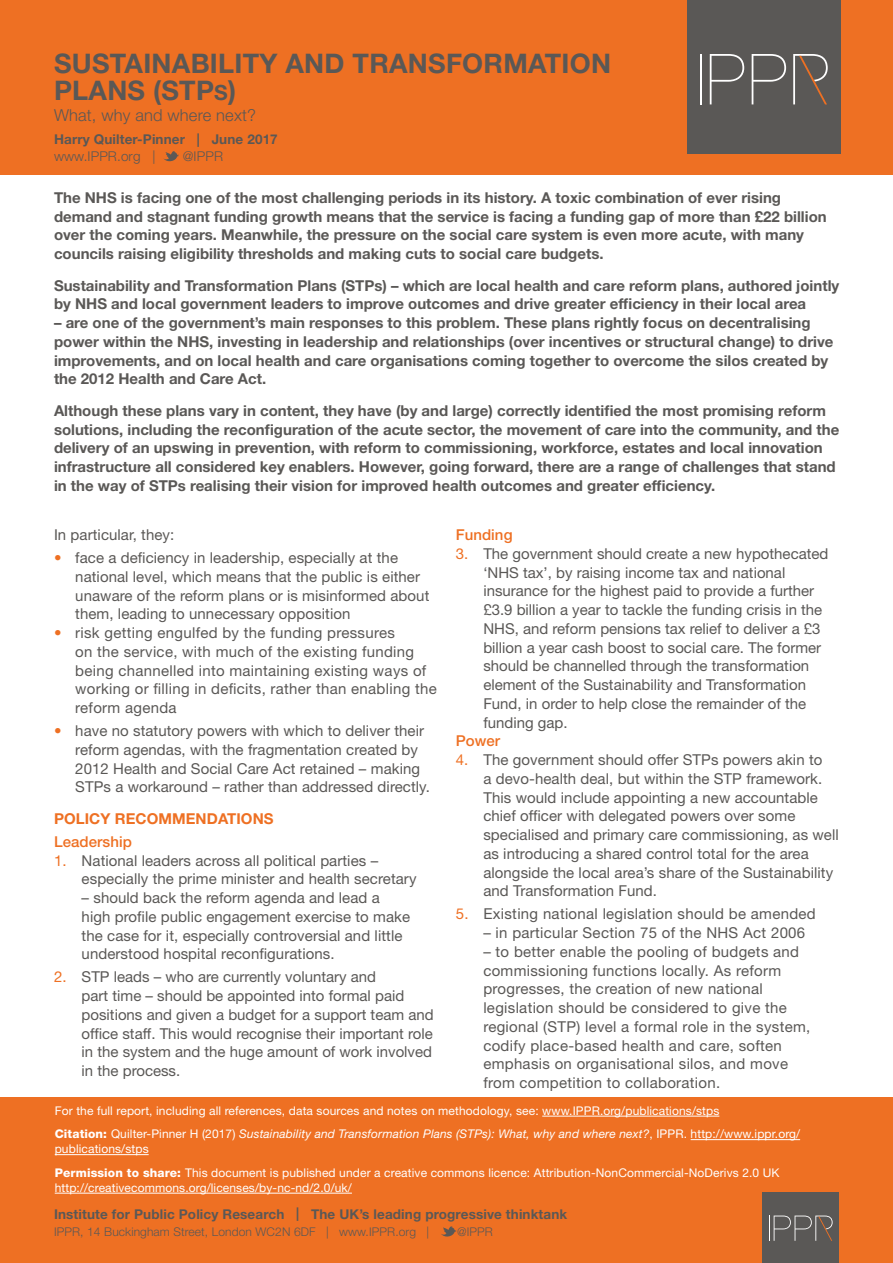
<style>
.page{position:relative;width:893px;height:1263px;background:#fff}
.page>*{position:absolute;margin:0;border:0;box-sizing:border-box;transform-origin:0 0}
.t1{font:700 27px/27px "Helvetica Neue LT Std";letter-spacing:.01em;color:#5a5856}
.t2{font:300 16.5px "Helvetica Neue LT Std";letter-spacing:.01em;color:#5a5856}
.t3{font:15px/18.8px "Helvetica Neue LT Std";letter-spacing:.005em;color:#5a5856}
.t4{font:700 15px/18.8px "Helvetica Neue LT Std";color:#5a5856}
.t5{font:500 15px "Helvetica Neue LT Std";letter-spacing:.005em;color:#ee7023}
.t6{font:700 15px "Helvetica Neue LT Std";letter-spacing:.005em;color:#ee7023}
.t7{font:700 13.5px "Helvetica Neue LT Std";letter-spacing:.01em;color:#5a5856}
.t8{font:300 13.5px "Helvetica Neue LT Std";letter-spacing:.01em;color:#5a5856}
.t9{font:12px/23.5px "Helvetica Neue LT Std";letter-spacing:.01em;color:#fff}
.t10{font:300 12px "Helvetica Neue LT Std";letter-spacing:.01em;color:#5a5856}
.s1{font-size:21px}
.s2{color:#ee7023}
.s3{font-weight:800}
.s4{font-style:italic}
</style>
<div class="page">
<div style="left:0;top:0;width:893px;height:174px;background:#ee7023"></div>
<svg style="left:163px;top:151px;width:16px;height:11px"></svg>
<div style="left:687px;top:0;width:153px;height:153px;background:#5a5856"></div>
<hr style="left:700px;top:54px;width:2px;height:50px;background:#fff">
<svg style="left:752px;top:54px;width:34px;height:50px"></svg>
<svg style="left:710px;top:54px;width:34px;height:50px"></svg>
<svg style="left:793px;top:54px;width:35px;height:50px"></svg>
<div style="left:0;top:1098px;width:893px;height:165px;background:#ee7023"></div>
<svg style="left:441px;top:1226px;width:16px;height:11px"></svg>
<div style="left:762px;top:1193px;width:77px;height:70px;background:#5a5856"></div>
<svg style="left:769px;top:1215px;width:64px;height:26px"></svg>
<hr style="left:542px;top:1116px;width:177px;height:1px;background:#fff">
<hr style="left:691px;top:1139px;width:109px;height:1px;background:#fff">
<hr style="left:55px;top:1154px;width:94px;height:1px;background:#fff">
<hr style="left:55px;top:1193px;width:297px;height:1px;background:#fff">
<h1 class="t1" style="left:54px;top:50px;width:559px">SUSTAINABILITY AND TRANSFORMATION<br>PLANS (STP<span class="s1">S</span>)</h1>
<p class="t2" style="left:54px;top:105px;width:204px">What, why and where next?</p>
<p class="t7" style="left:54px;top:131px;width:225px">Harry Quilter-Pinner | June 2017</p>
<p class="t8" style="left:54px;top:148px;width:103px">www.IPPR.org |</p>
<p class="t8" style="left:183px;top:148px;width:42px">@IPPR</p>
<p class="t4" style="left:54px;top:188px;width:774px">The NHS is facing one of the most challenging periods in its history. A toxic combination of ever rising demand and stagnant funding growth means that the service is facing a funding gap of more than £22 billion over the coming years. Meanwhile, the pressure on the social care system is even more acute, with many councils raising eligibility thresholds and making cuts to social care budgets.</p>
<p class="t4" style="left:54px;top:275px;width:787px">Sustainability and Transformation Plans (STPs) – which are local health and care reform plans, authored jointly by NHS and local government leaders to improve outcomes and drive greater efficiency in their local area</p>
<p class="t4" style="left:54px;top:313px;width:781px">– are one of the government’s main responses to this problem. These plans rightly focus on decentralising power within the NHS, investing in leadership and relationships (over incentives or structural change) to drive improvements, and on local health and care organisations coming together to overcome the silos created by the 2012 Health and Care Act.</p>
<p class="t4" style="left:54px;top:401px;width:787px">Although these plans vary in content, they have (by and large) correctly identified the most promising reform solutions, including the reconfiguration of the acute sector, the movement of care into the community, and the delivery of an upswing in prevention, with reform to commissioning, workforce, estates and local innovation infrastructure all considered key enablers. However, going forward, there are a range of challenges that stand in the way of STPs realising their vision for improved health outcomes and greater efficiency.</p>
<p class="t3" style="left:54px;top:525px;width:122px">In particular, they:</p>
<p class="t3" style="left:75px;top:548px;width:356px;text-indent:-21px"><span class="s2">•</span> face a deficiency in leadership, especially at the national level, which means that the public is either unaware of the reform plans or is misinformed about them, leading to unnecessary opposition</p>
<p class="t3" style="left:75px;top:623px;width:363px;text-indent:-21px"><span class="s2">•</span> risk getting engulfed by the funding pressures<br>on the service, with much of the existing funding being channelled into maintaining existing ways of working or filling in deficits, rather than enabling the reform agenda</p>
<p class="t3" style="left:75px;top:721px;width:356px;text-indent:-21px"><span class="s2">•</span> have no statutory powers with which to deliver their reform agendas, with the fragmentation created by 2012 Health and Social Care Act retained – making STPs a workaround – rather than addressed directly.</p>
<p class="t6" style="left:54px;top:809px;width:221px">POLICY RECOMMENDATIONS</p>
<p class="t5" style="left:54px;top:833px;width:79px">Leadership</p>
<p class="t3" style="left:82px;top:851px;width:336px;text-indent:-28px"><span class="s2">1.</span> National leaders across all political parties – especially the prime minister and health secretary</p>
<p class="t3" style="left:82px;top:888px;width:330px">– should back the reform agenda and lead a high profile public engagement exercise to make the case for it, especially controversial and little understood hospital reconfigurations.</p>
<p class="t3" style="left:82px;top:967px;width:354px;text-indent:-28px"><span class="s2">2.</span> STP leads – who are currently voluntary and<br>part time – should be appointed into formal paid positions and given a budget for a support team and office staff. This would recognise their important role in the system and the huge amount of work involved in the process.</p>
<p class="t5" style="left:456px;top:526px;width:58px">Funding</p>
<p class="t3" style="left:483px;top:544px;width:347px;text-indent:-28px"><span class="s2">3.</span> The government should create a new hypothecated ‘NHS tax’, by raising income tax and national insurance for the highest paid to provide a further £3.9 billion a year to tackle the funding crisis in the NHS, and reform pensions tax relief to deliver a £3 billion a year cash boost to social care. The former should be channelled through the transformation element of the Sustainability and Transformation Fund, in order to help close the remainder of the funding gap.</p>
<p class="t5" style="left:456px;top:732px;width:46px">Power</p>
<p class="t3" style="left:483px;top:750px;width:357px;text-indent:-28px"><span class="s2">4.</span> The government should offer STPs powers akin to<br>a devo-health deal, but within the STP framework.<br>This would include appointing a new accountable chief officer with delegated powers over some specialised and primary care commissioning, as well as introducing a shared control total for the area alongside the local area’s share of the Sustainability and Transformation Fund.</p>
<p class="t3" style="left:456px;top:904px;width:362px"><span class="s2">5.</span> Existing national legislation should be amended</p>
<p class="t3" style="left:483px;top:923px;width:323px">– in particular Section 75 of the NHS Act 2006</p>
<p class="t3" style="left:483px;top:942px;width:328px">– to better enable the pooling of budgets and commissioning functions locally. As reform progresses, the creation of new national legislation should be considered to give the regional (STP) level a formal role in the system, codify place-based health and care, soften emphasis on organisational silos, and move from competition to collaboration.</p>
<p class="t9" style="left:55px;top:1099px;width:747px">For the full report, including all references, data sources and notes on methodology, see: www.IPPR.org/publications/stps<br><span class="s3">Citation:</span> Quilter-Pinner H (2017) <span class="s4">Sustainability and Transformation Plans (STPs): What, why and where next?</span>, IPPR. http://www.ippr.org/</p>
<p class="t9" style="left:55px;top:1137px;width:726px">publications/stps<br><span class="s3">Permission to share:</span> This document is published under a creative commons licence: Attribution-NonCommercial-NoDerivs 2.0 UK</p>
<p class="t9" style="left:55px;top:1176px;width:299px">http://creativecommons.org/licenses/by-nc-nd/2.0/uk/</p>
<p class="t7" style="left:54px;top:1206px;width:515px">Institute for Public Policy Research | The UK’s leading progressive thinktank</p>
<p class="t10" style="left:54px;top:1224px;width:377px">IPPR, 14 Buckingham Street, London WC2N 6DF | www.IPPR.org |</p>
<p class="t10" style="left:457px;top:1224px;width:37px">@IPPR</p>
</div>
